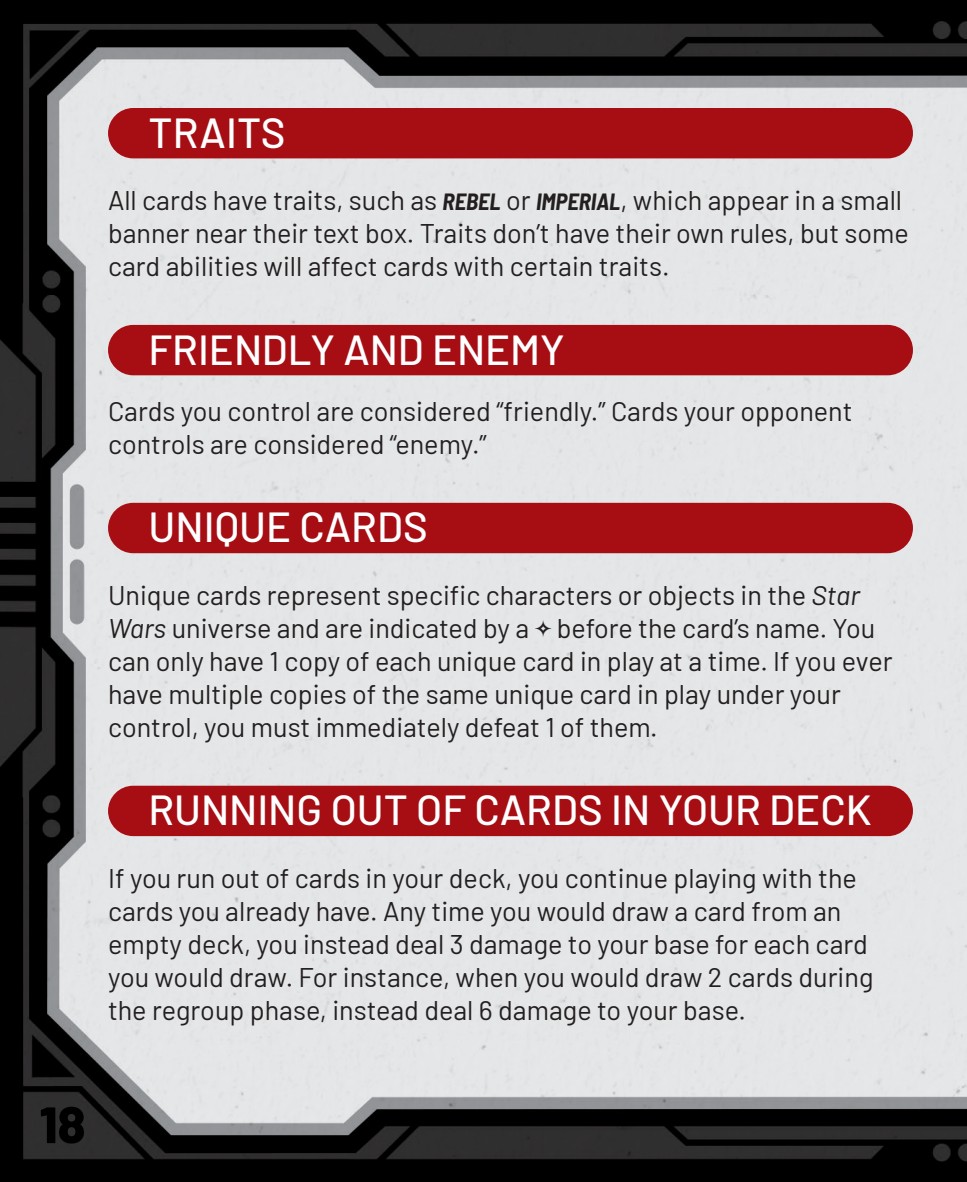
<style>
.page{position:relative;width:967px;height:1182px;background:#fff}
.page>*{position:absolute;margin:0;border:0;box-sizing:border-box;transform-origin:0 0}
.t1{font:800 51px "Barlow";color:#000}
.t2{font:500 42px "Barlow";color:#fff}
.t3{font:27px/33px "Barlow";color:#231f20}
.s1{font-weight:700;font-style:italic;font-stretch:semi-condensed;font-size:23.1px}
.s2{font-style:italic}
</style>
<div class="page">
<img style="left:0;top:0;width:967px;height:1182px">
<div style="left:108px;top:108px;width:805px;height:50px;background:#a60e14;border-radius:25px"></div>
<div style="left:108px;top:325px;width:805px;height:50px;background:#a60e14;border-radius:25px"></div>
<div style="left:108px;top:503px;width:805px;height:50px;background:#a60e14;border-radius:25px"></div>
<div style="left:108px;top:786px;width:805px;height:50px;background:#a60e14;border-radius:25px"></div>
<svg style="left:535px;top:620px;width:16px;height:16px"></svg>
<h2 class="t2" style="left:148px;top:102px;width:139px">TRAITS</h2>
<p class="t3" style="left:108px;top:182px;width:802px">All cards have traits, such as <span class="s1">REBEL</span> or <span class="s1">IMPERIAL</span>, which appear in a small banner near their text box. Traits don’t have their own rules, but some card abilities will affect cards with certain traits.</p>
<h2 class="t2" style="left:148px;top:319px;width:418px">FRIENDLY AND ENEMY</h2>
<p class="t3" style="left:108px;top:393px;width:746px">Cards you control are considered “friendly.” Cards your opponent controls are considered “enemy.”</p>
<h2 class="t2" style="left:148px;top:497px;width:281px">UNIQUE CARDS</h2>
<p class="t3" style="left:108px;top:576px;width:786px">Unique cards represent specific characters or objects in the <span class="s2">Star Wars</span> universe and are indicated by a before the card’s name. You can only have 1 copy of each unique card in play at a time. If you ever have multiple copies of the same unique card in play under your control, you must immediately defeat 1 of them.</p>
<h2 class="t2" style="left:148px;top:780px;width:724px">RUNNING OUT OF CARDS IN YOUR DECK</h2>
<p class="t3" style="left:108px;top:859px;width:767px">If you run out of cards in your deck, you continue playing with the cards you already have. Any time you would draw a card from an empty deck, you instead deal 3 damage to your base for each card you would draw. For instance, when you would draw 2 cards during the regroup phase, instead deal 6 damage to your base.</p>
<h1 class="t1" style="left:39px;top:1087px;width:48px">18</h1>
</div>
